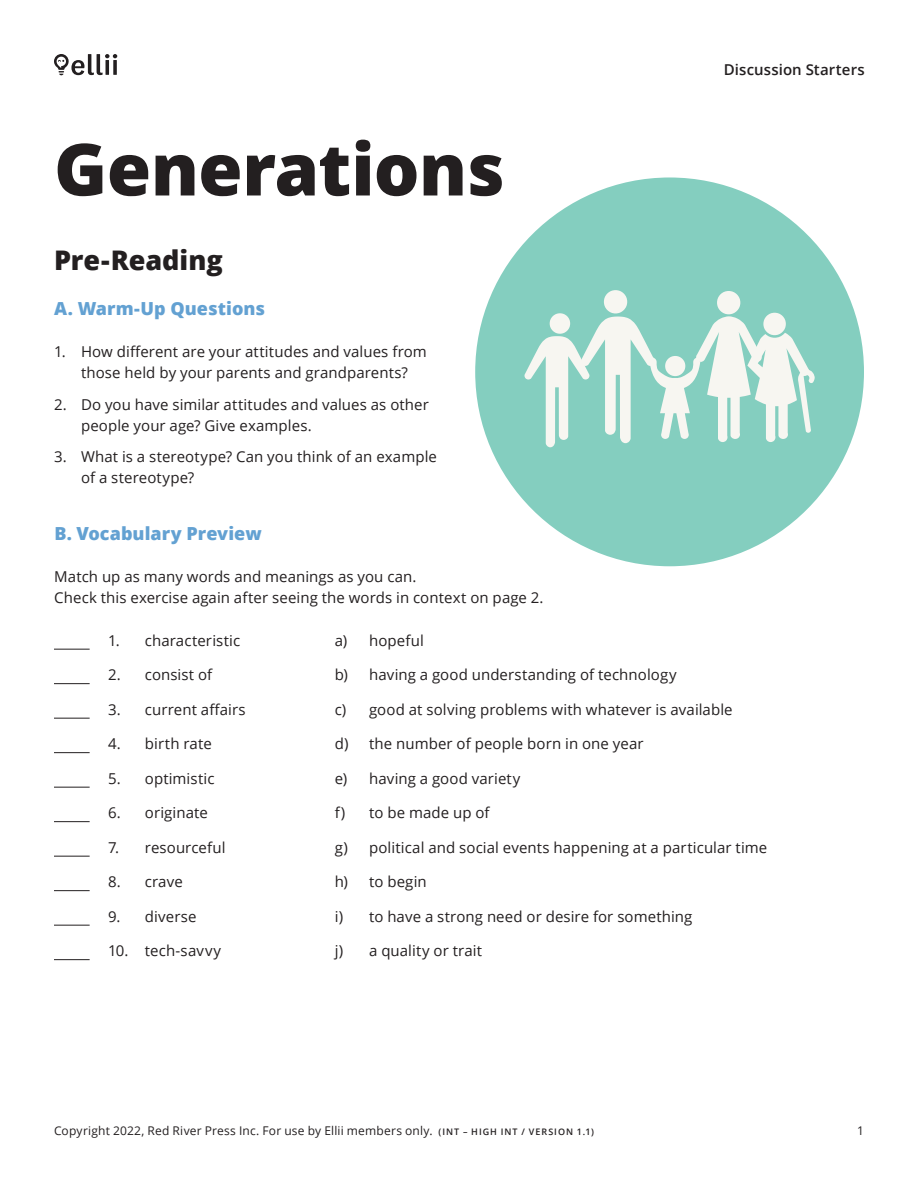
<style>
.page{position:relative;width:918px;height:1188px;background:#fff}
.page>*{position:absolute;margin:0;border:0;box-sizing:border-box;transform-origin:0 0}
.t1{font:800 72px "Open Sans";letter-spacing:-.01em;color:#231f20}
.t2{font:800 27px "Open Sans";color:#231f20}
.t3{font:800 18px "Open Sans";color:#63a1d2}
.t4{font:15px/21px "Open Sans";letter-spacing:.005em;color:#231f20}
.t5{font:600 15px "Open Sans";letter-spacing:.01em;color:#231f20}
.t6{font:12px "Open Sans";letter-spacing:.015em;color:#231f20}
.s1{font-weight:600;font-size:9px}
</style>
<div class="page">
<svg style="left:54px;top:54px;width:63px;height:21px"></svg>
<hr style="left:54px;top:649px;width:36px;height:1px;background:#231f20">
<hr style="left:54px;top:683px;width:36px;height:1px;background:#231f20">
<hr style="left:54px;top:718px;width:36px;height:1px;background:#231f20">
<hr style="left:54px;top:752px;width:36px;height:1px;background:#231f20">
<hr style="left:54px;top:787px;width:36px;height:1px;background:#231f20">
<hr style="left:54px;top:821px;width:36px;height:1px;background:#231f20">
<hr style="left:54px;top:856px;width:36px;height:1px;background:#231f20">
<hr style="left:54px;top:890px;width:36px;height:1px;background:#231f20">
<hr style="left:54px;top:925px;width:36px;height:1px;background:#231f20">
<hr style="left:54px;top:959px;width:36px;height:1px;background:#231f20">
<div style="left:475px;top:177px;width:389px;height:389px;background:#84cebf;border-radius:194px"></div>
<svg style="left:525px;top:290px;width:290px;height:157px"></svg>
<h1 class="t1" style="left:54px;top:115px;width:452px">Generations</h1>
<h2 class="t2" style="left:54px;top:240px;width:170px">Pre-Reading</h2>
<p class="t3" style="left:54px;top:295px;width:213px">A. Warm-Up Questions</p>
<p class="t4" style="left:54px;top:341px;width:374px;text-align:center">1. How different are your attitudes and values from those held by your parents and grandparents?</p>
<p class="t4" style="left:81px;top:393px;width:349px;text-indent:-27px">2. Do you have similar attitudes and values as other people your age? Give examples.</p>
<p class="t4" style="left:81px;top:446px;width:357px;text-indent:-27px">3. What is a stereotype? Can you think of an example of a stereotype?</p>
<p class="t5" style="left:724px;top:59px;width:142px">Discussion Starters</p>
<p class="t3" style="left:54px;top:520px;width:209px">B. Vocabulary Preview</p>
<p class="t4" style="left:54px;top:566px;width:491px">Match up as many words and meanings as you can.<br>Check this exercise again after seeing the words in context on page 2.</p>
<p class="t4" style="left:335px;top:629px;width:14px">a)</p>
<p class="t4" style="left:335px;top:664px;width:15px">b)</p>
<p class="t4" style="left:335px;top:698px;width:13px">c)</p>
<p class="t4" style="left:335px;top:733px;width:15px">d)</p>
<p class="t4" style="left:335px;top:767px;width:14px">e)</p>
<p class="t4" style="left:335px;top:802px;width:12px">f)</p>
<p class="t4" style="left:335px;top:836px;width:15px">g)</p>
<p class="t4" style="left:335px;top:871px;width:15px">h)</p>
<p class="t4" style="left:335px;top:905px;width:10px">i)</p>
<p class="t4" style="left:335px;top:940px;width:10px">j)</p>
<p class="t4" style="left:369px;top:629px;width:56px">hopeful</p>
<p class="t4" style="left:369px;top:664px;width:309px">having a good understanding of technology</p>
<p class="t4" style="left:369px;top:698px;width:365px">good at solving problems with whatever is available</p>
<p class="t4" style="left:369px;top:733px;width:276px">the number of people born in one year</p>
<p class="t4" style="left:369px;top:767px;width:153px">having a good variety</p>
<p class="t4" style="left:369px;top:802px;width:122px">to be made up of</p>
<p class="t4" style="left:369px;top:836px;width:400px">political and social events happening at a particular time</p>
<p class="t4" style="left:369px;top:871px;width:59px">to begin</p>
<p class="t4" style="left:369px;top:905px;width:325px">to have a strong need or desire for something</p>
<p class="t4" style="left:369px;top:940px;width:115px">a quality or trait</p>
<p class="t4" style="left:145px;top:629px;width:97px">characteristic</p>
<p class="t4" style="left:145px;top:664px;width:69px">consist of</p>
<p class="t4" style="left:145px;top:698px;width:102px">current affairs</p>
<p class="t4" style="left:145px;top:733px;width:68px">birth rate</p>
<p class="t4" style="left:145px;top:767px;width:71px">optimistic</p>
<p class="t4" style="left:145px;top:802px;width:65px">originate</p>
<p class="t4" style="left:145px;top:836px;width:82px">resourceful</p>
<p class="t4" style="left:145px;top:871px;width:39px">crave</p>
<p class="t4" style="left:145px;top:905px;width:53px">diverse</p>
<p class="t4" style="left:145px;top:940px;width:78px">tech-savvy</p>
<p class="t4" style="left:108px;top:629px;width:13px">1.</p>
<p class="t4" style="left:108px;top:664px;width:14px">2.</p>
<p class="t4" style="left:108px;top:698px;width:14px">3.</p>
<p class="t4" style="left:108px;top:733px;width:14px">4.</p>
<p class="t4" style="left:108px;top:767px;width:14px">5.</p>
<p class="t4" style="left:108px;top:802px;width:14px">6.</p>
<p class="t4" style="left:108px;top:836px;width:13px">7.</p>
<p class="t4" style="left:108px;top:871px;width:14px">8.</p>
<p class="t4" style="left:108px;top:905px;width:14px">9.</p>
<p class="t4" style="left:108px;top:940px;width:22px">10.</p>
<p class="t6" style="left:54px;top:1122px;width:542px">Copyright 2022, Red River Press Inc. For use by Ellii members only. <span class="s1">(INT – HIGH INT / VERSION 1.1)</span></p>
<p class="t6" style="left:857px;top:1122px;width:8px">1</p>
</div>
